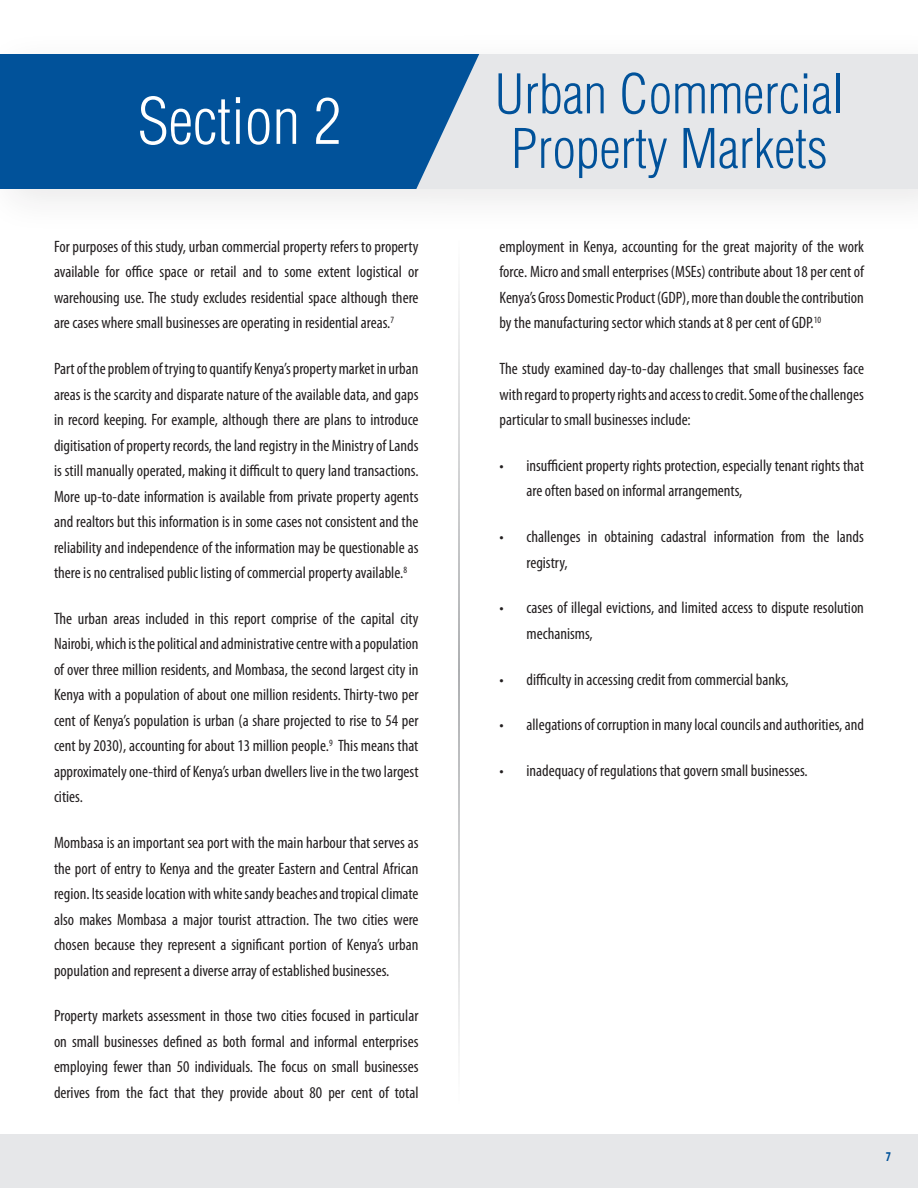
<style>
.page{position:relative;width:918px;height:1188px;background:#fff}
.page>*{position:absolute;margin:0;border:0;box-sizing:border-box;transform-origin:0 0}
.t1{font:300 condensed 62.25px "Helvetica LT Std";color:#fff}
.t2{font:300 condensed 53.25px/54.6px "Helvetica LT Std";color:#01529a;text-align:center}
.Body_Copy_myriad{font:condensed 16.5px/25.5px "Myriad Pro";color:#231f20;text-align:justify}
.t3{font:700 condensed 13.5px "Myriad Pro";color:#01529a;scale:.9 1}
</style>
<div class="page">
<div style="left:0;top:1134px;width:918px;height:54px;background:#e6e7e9"></div>
<div style="left:0;top:54px;width:918px;height:135px;background:#01529a"></div>
<div style="left:416px;top:54px;width:502px;height:135px;background:#e6e7e9"></div>
<hr style="left:458px;top:240px;width:2px;height:866px;background:#939598">
<p class="t1" style="left:138px;top:82px;width:206px">Section 2</p>
<p class="Body_Copy_myriad" style="left:54px;top:233px;width:366px">For purposes of this study, urban commercial property refers to property available for office space or retail and to some extent logistical or warehousing use. The study excludes residential space although there are cases where small businesses are operating in residential areas.<sup>7</sup></p>
<p class="Body_Copy_myriad" style="left:54px;top:356px;width:366px">Part of the problem of trying to quantify Kenya’s property market in urban areas is the scarcity and disparate nature of the available data, and gaps in record keeping. For example, although there are plans to introduce digitisation of property records, the land registry in the Ministry of Lands is still manually operated, making it difficult to query land transactions.<br>More up-to-date information is available from private property agents and realtors but this information is in some cases not consistent and the reliability and independence of the information may be questionable as there is no centralised public listing of commercial property available.<sup>8</sup></p>
<p class="Body_Copy_myriad" style="left:54px;top:605px;width:366px">The urban areas included in this report comprise of the capital city Nairobi, which is the political and administrative centre with a population of over three million residents, and Mombasa, the second largest city in Kenya with a population of about one million residents. Thirty-two per cent of Kenya’s population is urban (a share projected to rise to 54 per cent by 2030), accounting for about 13 million people.<sup>9</sup> This means that approximately one-third of Kenya’s urban dwellers live in the two largest cities.</p>
<p class="Body_Copy_myriad" style="left:54px;top:830px;width:366px">Mombasa is an important sea port with the main harbour that serves as the port of entry to Kenya and the greater Eastern and Central African region. Its seaside location with white sandy beaches and tropical climate also makes Mombasa a major tourist attraction. The two cities were chosen because they represent a significant portion of Kenya’s urban population and represent a diverse array of established businesses.</p>
<p class="Body_Copy_myriad" style="left:54px;top:1003px;width:366px">Property markets assessment in those two cities focused in particular on small businesses defined as both formal and informal enterprises employing fewer than 50 individuals. The focus on small businesses derives from the fact that they provide about 80 per cent of total</p>
<p class="t2" style="left:495px;top:66px;width:351px">Urban Commercial<br>Property Markets</p>
<p class="Body_Copy_myriad" style="left:500px;top:233px;width:366px">employment in Kenya, accounting for the great majority of the work force. Micro and small enterprises (MSEs) contribute about 18 per cent of Kenya’s Gross Domestic Product (GDP), more than double the contribution by the manufacturing sector which stands at 8 per cent of GDP.<sup>10</sup></p>
<p class="Body_Copy_myriad" style="left:500px;top:356px;width:366px">The study examined day-to-day challenges that small businesses face with regard to property rights and access to credit. Some of the challenges particular to small businesses include:</p>
<p class="Body_Copy_myriad" style="left:526px;top:452px;width:339px;text-indent:-27px">• insufficient property rights protection, especially tenant rights that are often based on informal arrangements,</p>
<p class="Body_Copy_myriad" style="left:526px;top:524px;width:339px;text-indent:-27px">• challenges in obtaining cadastral information from the lands registry,</p>
<p class="Body_Copy_myriad" style="left:526px;top:595px;width:339px;text-indent:-27px">• cases of illegal evictions, and limited access to dispute resolution mechanisms,</p>
<p class="Body_Copy_myriad" style="left:500px;top:666px;width:291px">• difficulty in accessing credit from commercial banks,</p>
<p class="Body_Copy_myriad" style="left:500px;top:712px;width:366px">• allegations of corruption in many local councils and authorities, and</p>
<p class="Body_Copy_myriad" style="left:500px;top:758px;width:310px">• inadequacy of regulations that govern small businesses.</p>
<p class="t3" style="left:886px;top:1148px;width:7px">7</p>
</div>
